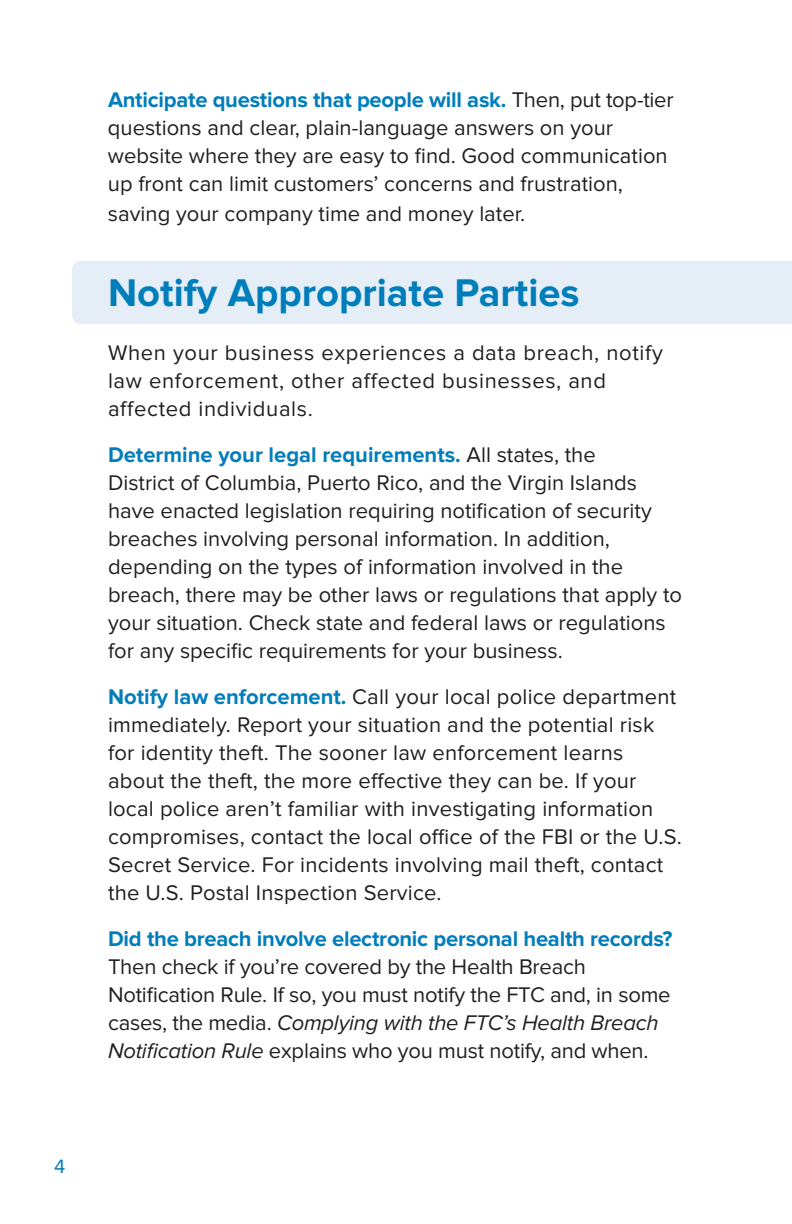
<style>
.page{position:relative;width:792px;height:1224px;background:#fff}
.page>*{position:absolute;margin:0;border:0;box-sizing:border-box;transform-origin:0 0}
.t1{font:700 40px "Proxima Nova";color:#007dbb}
.body__first_line_blu{font:22px/28px "Proxima Nova";color:#231f20}
.body{font:22px/28px "Proxima Nova";letter-spacing:.03em;color:#231f20}
.t2{font:20px "Proxima Nova";color:#007dbb}
.s1{font-weight:700;color:#007dbb}
.s2{font-style:italic}
</style>
<div class="page">
<div style="left:72px;top:261px;width:720px;height:63px;background:#e5eef7"></div>
<p class="t2" style="left:54px;top:1156px;width:13px">4</p>
<p class="body__first_line_blu" style="left:108px;top:87px;width:567px"><span class="s1">Anticipate questions that people will ask.</span> Then, put top-tier questions and clear, plain-language answers on your website where they are easy to find. Good communication up front can limit customers’ concerns and frustration,</p>
<p class="body__first_line_blu" style="left:108px;top:201px;width:419px">saving your company time and money later.</p>
<h1 class="t1" style="left:108px;top:270px;width:473px">Notify Appropriate Parties</h1>
<p class="body" style="left:108px;top:339px;width:556px">When your business experiences a data breach, notify law enforcement, other affected businesses, and affected individuals.</p>
<p class="body__first_line_blu" style="left:108px;top:441px;width:576px"><span class="s1">Determine your legal requirements.</span> All states, the<br>District of Columbia, Puerto Rico, and the Virgin Islands have enacted legislation requiring notification of security breaches involving personal information. In addition, depending on the types of information involved in the breach, there may be other laws or regulations that apply to your situation. Check state and federal laws or regulations for any specific requirements for your business.</p>
<p class="body__first_line_blu" style="left:108px;top:683px;width:575px"><span class="s1">Notify law enforcement.</span> Call your local police department immediately. Report your situation and the potential risk for identity theft. The sooner law enforcement learns about the theft, the more effective they can be. If your local police aren’t familiar with investigating information compromises, contact the local office of the FBI or the U.S.<br>Secret Service. For incidents involving mail theft, contact the U.S. Postal Inspection Service.</p>
<p class="body__first_line_blu" style="left:108px;top:925px;width:566px"><span class="s1">Did the breach involve electronic personal health records?<br></span>Then check if you’re covered by the Health Breach Notification Rule. If so, you must notify the FTC and, in some cases, the media. <span class="s2">Complying with the FTC’s Health Breach Notification Rule</span> explains who you must notify, and when.</p>
</div>
